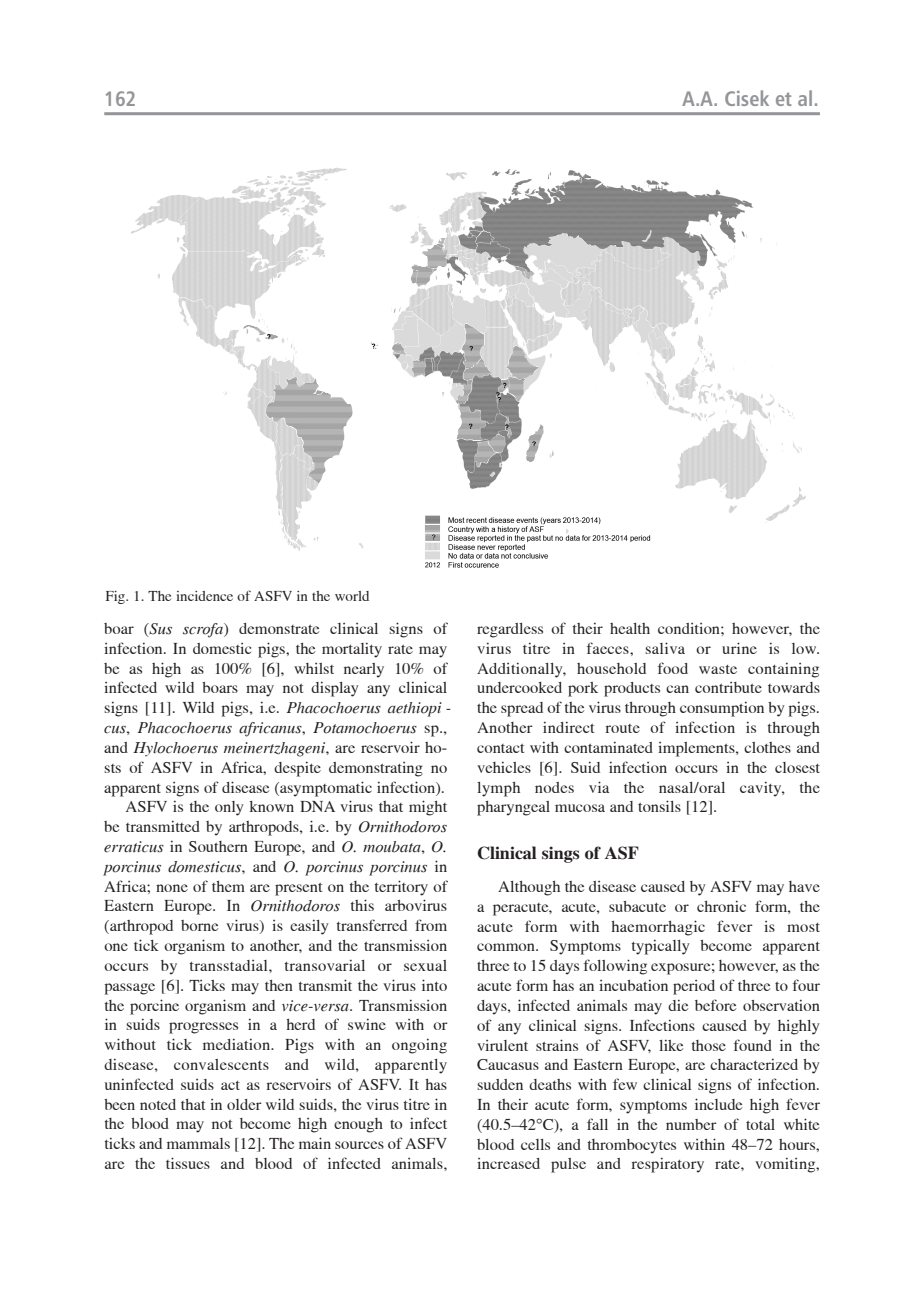
<style>
.page{position:relative;width:920px;height:1290px;background:#fff}
.page>*{position:absolute;margin:0;border:0;box-sizing:border-box;transform-origin:0 0}
.t1{font:21px "Humnst 777 Cn PL Bold A";color:#939598}
.t2{font:700 18px "Toronto";color:#231f20}
.t3{font:16.5px/19.8px "Toronto";color:#231f20;text-align:justify}
.t4{font:italic 16.5px "Toronto";color:#231f20}
.t5{font:16.5px "Toronto";letter-spacing:.02em;color:#231f20}
.t6{font:15px "Toronto";color:#231f20}
.s1{font-style:italic}
.s2{font-style:normal}
.s3{font-family:"Times New Roman"}
</style>
<div class="page">
<hr style="left:104px;top:112px;width:716px;height:3px;background:#939598">
<img style="left:131px;top:167px;width:675px;height:401px">
<p class="t1" style="left:104px;top:86px;width:34px">162</p>
<p class="t1" style="left:683px;top:86px;width:138px">A.A. Cisek et al.</p>
<p class="t6" style="left:105px;top:587px;width:266px">Fig. 1. The incidence of ASFV in the world</p>
<p class="t3" style="left:104px;top:618px;width:344px">boar (<span class="s1">Sus scrofa</span>) demonstrate clinical signs of</p>
<p class="t3" style="left:104px;top:638px;width:345px">infection. In domestic pigs, the mortality rate may</p>
<p class="t3" style="left:104px;top:658px;width:344px">be as high as 100% [6], whilst nearly 10% of</p>
<p class="t3" style="left:104px;top:678px;width:344px">infected wild boars may not display any clinical</p>
<p class="t3" style="left:104px;top:698px;width:349px">signs [11]. Wild pigs, i.e. <span class="s1">Pha co cho erus aethio pi -</span></p>
<p class="t4" style="left:104px;top:718px;width:344px">cus<span class="s2">,</span> Pha co cho erus afri ca nus<span class="s2">,</span> Po ta mo cho erus <span class="s2">sp.,</span></p>
<p class="t4" style="left:104px;top:738px;width:344px"><span class="s2">and</span> Hy lo cho erus me inert zha ge ni<span class="s2">, are re se rvo ir ho -</span></p>
<p class="t3" style="left:104px;top:757px;width:344px">sts of ASFV in Afri ca, de spi te de mon stra ting no</p>
<p class="t3" style="left:104px;top:777px;width:342px">apparent signs of disease (asymptomatic infection).</p>
<p class="t3" style="left:126px;top:797px;width:323px">ASFV is the only known DNA virus that might</p>
<p class="t3" style="left:104px;top:817px;width:344px">be transmitted by arthropods, i.e. by <span class="s1">Ornithodoros</span></p>
<p class="t3" style="left:104px;top:836px;width:344px"><span class="s1">erraticus</span> in Southern Europe, and <span class="s1">O. moubata</span>, <span class="s1">O.</span></p>
<p class="t4" style="left:104px;top:857px;width:344px">porcinus domesticus<span class="s2">, and</span> O. porcinus porcinus <span class="s2">in</span></p>
<p class="t3" style="left:104px;top:876px;width:344px">Africa; none of them are present on the territory of</p>
<p class="t3" style="left:104px;top:896px;width:344px">Eastern Europe. In <span class="s1">Ornithodoros</span> this arbovirus</p>
<p class="t3" style="left:104px;top:916px;width:344px">(arthropod borne virus) is easily transferred from</p>
<p class="t3" style="left:104px;top:935px;width:344px">one tick organism to another, and the transmission</p>
<p class="t5" style="left:104px;top:956px;width:344px">occurs by transstadial, transovarial or sexual</p>
<p class="t3" style="left:104px;top:975px;width:344px">passage [6]. Ticks may then transmit the virus into</p>
<p class="t3" style="left:104px;top:995px;width:344px">the porcine organism and <span class="s1">vice-versa</span>. Transmission</p>
<p class="t3" style="left:104px;top:1015px;width:344px">in suids progresses in a herd of swine with or</p>
<p class="t3" style="left:104px;top:1035px;width:344px">without tick mediation. Pigs with an ongoing</p>
<p class="t5" style="left:104px;top:1055px;width:344px">disease, convalescents and wild, apparently</p>
<p class="t3" style="left:104px;top:1074px;width:344px">uninfected suids act as reservoirs of ASFV. It has</p>
<p class="t3" style="left:104px;top:1094px;width:344px">been noted that in older wild suids, the virus titre in</p>
<p class="t3" style="left:104px;top:1114px;width:344px">the blood may not become high enough to infect</p>
<p class="t3" style="left:104px;top:1134px;width:344px">ticks and mammals [12]. The main sources of ASFV</p>
<p class="t3" style="left:104px;top:1153px;width:345px">are the tissues and blood of infected animals,</p>
<p class="t3" style="left:477px;top:618px;width:345px">regardless of their health condition; however, the virus titre in faeces, saliva or urine is low.<br>Additionally, household food waste containing undercooked pork products can contribute towards the spread of the virus through consumption by pigs.<br>Another indirect route of infection is through contact with contaminated implements, clothes and vehicles [6]. Suid infection occurs in the closest lymph nodes via the nasal/oral cavity, the pharyngeal mucosa and tonsils [12].</p>
<p class="t2" style="left:477px;top:842px;width:163px">Clinical sings of ASF</p>
<p class="t3" style="left:477px;top:876px;width:345px;text-indent:21px">Although the disease caused by ASFV may have a peracute, acute, subacute or chronic form, the acute form with haemorrhagic fever is most common. Symptoms typically become apparent three to 15 days following exposure; however, as the acute form has an incubation period of three to four days, infected animals may die before observation of any clinical signs. Infections caused by highly virulent strains of ASFV, like those found in the Caucasus and Eastern Europe, are characterized by sudden deaths with few clinical signs of infection.<br>In their acute form, symptoms include high fever (40.5–42<span class="s3">°</span>C), a fall in the number of total white blood cells and thrombocytes within 48–72 hours, increased pulse and respiratory rate, vomiting,</p>
</div>
